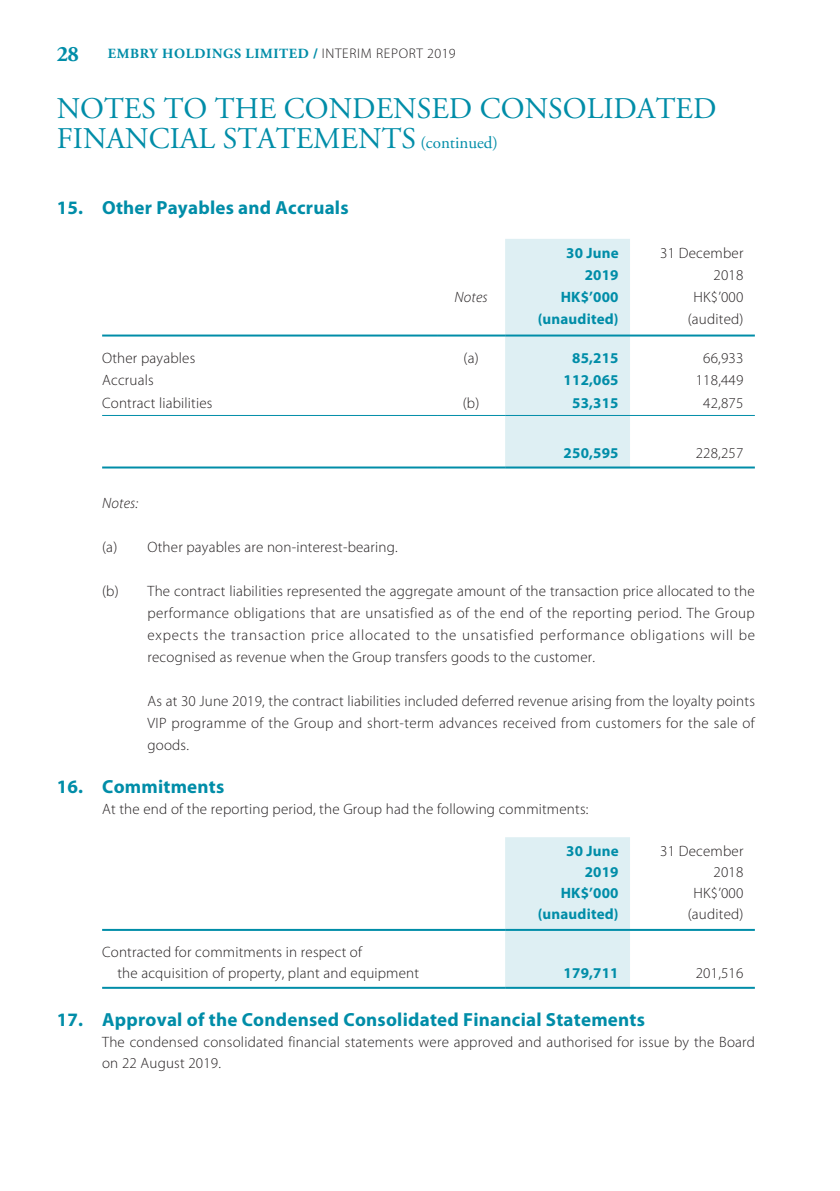
<style>
.page{position:relative;width:840px;height:1191px;background:#fff}
.page>*{position:absolute;margin:0;border:0;box-sizing:border-box;transform-origin:0 0}
.t1{font:30px/30px "Adobe Garamond Pro";color:#008da8}
.t2{font:700 22px "Adobe Garamond Pro";color:#008da8}
.t3{font:700 19px "Myriad Pro";letter-spacing:.01em;color:#008da8}
.t4{font:300 15px/22px "Myriad Pro";letter-spacing:.015em;color:#231f20;text-align:right}
.t5{font:700 15px/22px "Myriad Pro";letter-spacing:.01em;color:#008da8;text-align:right}
.t6{font:italic 300 15px "Myriad Pro";letter-spacing:.01em;color:#231f20}
.t7{font:700 14px "Adobe Garamond Pro";letter-spacing:.045em;color:#008da8}
.s1{font-family:"Myriad Pro"}
.s2{font-family:"Myriad Pro";font-weight:300;color:#231f20}
.s3{font-size:17px}
</style>
<div class="page">
<div style="left:505px;top:239px;width:124px;height:227px;background:#deeff3"></div>
<hr style="left:102px;top:334px;width:335px;height:2px;background:#008da8">
<hr style="left:437px;top:334px;width:68px;height:2px;background:#008da8">
<hr style="left:505px;top:334px;width:124px;height:2px;background:#008da8">
<hr style="left:629px;top:334px;width:125px;height:2px;background:#008da8">
<hr style="left:102px;top:415px;width:335px;height:1px;background:#008da8">
<hr style="left:437px;top:415px;width:68px;height:1px;background:#008da8">
<hr style="left:505px;top:415px;width:124px;height:1px;background:#008da8">
<hr style="left:629px;top:415px;width:125px;height:1px;background:#008da8">
<hr style="left:102px;top:466px;width:335px;height:2px;background:#008da8">
<hr style="left:437px;top:466px;width:68px;height:2px;background:#008da8">
<hr style="left:505px;top:466px;width:124px;height:2px;background:#008da8">
<hr style="left:629px;top:466px;width:125px;height:2px;background:#008da8">
<div style="left:505px;top:837px;width:124px;height:149px;background:#deeff3"></div>
<hr style="left:102px;top:929px;width:403px;height:2px;background:#008da8">
<hr style="left:505px;top:929px;width:124px;height:2px;background:#008da8">
<hr style="left:629px;top:929px;width:125px;height:2px;background:#008da8">
<hr style="left:102px;top:986px;width:403px;height:2px;background:#008da8">
<hr style="left:505px;top:986px;width:124px;height:2px;background:#008da8">
<hr style="left:629px;top:986px;width:125px;height:2px;background:#008da8">
<h2 class="t2" style="left:57px;top:40px;width:24px">28</h2>
<p class="t7" style="left:108px;top:45px;width:349px">EMBRY HOLDINGS LIMITED <span class="s1">/</span> <span class="s2">INTERIM REPORT 2019</span></p>
<h1 class="t1" style="left:57px;top:93px;width:660px">NOTES TO THE CONDENSED CONSOLIDATED<br>FINANCIAL STATEMENTS <span class="s3">(continued)</span></h1>
<p class="t3" style="left:57px;top:201px;width:293px">15. Other Payables and Accruals</p>
<p class="t5" style="left:566px;top:244px;width:54px">30 June<br>2019</p>
<p class="t4" style="left:660px;top:243px;width:85px">31 December<br>2018</p>
<p class="t6" style="left:454px;top:292px;width:35px">Notes</p>
<p class="t5" style="left:560px;top:288px;width:59px">HK$’000</p>
<p class="t4" style="left:693px;top:287px;width:51px">HK$’000</p>
<p class="t5" style="left:537px;top:310px;width:82px">(unaudited)</p>
<p class="t4" style="left:687px;top:309px;width:57px">(audited)</p>
<p class="t4" style="left:102px;top:348px;width:95px">Other payables</p>
<p class="t4" style="left:463px;top:348px;width:17px">(a)</p>
<p class="t5" style="left:571px;top:349px;width:48px">85,215</p>
<p class="t4" style="left:702px;top:348px;width:42px">66,933</p>
<p class="t4" style="left:102px;top:370px;width:53px">Accruals</p>
<p class="t5" style="left:563px;top:371px;width:56px">112,065</p>
<p class="t4" style="left:695px;top:370px;width:49px">118,449</p>
<p class="t4" style="left:102px;top:392px;width:112px">Contract liabilities</p>
<p class="t4" style="left:462px;top:392px;width:18px">(b)</p>
<p class="t5" style="left:571px;top:393px;width:48px">53,315</p>
<p class="t4" style="left:702px;top:392px;width:42px">42,875</p>
<p class="t5" style="left:563px;top:443px;width:56px">250,595</p>
<p class="t4" style="left:695px;top:442px;width:49px">228,257</p>
<p class="t6" style="left:102px;top:497px;width:38px">Notes:</p>
<p class="t4" style="left:102px;top:537px;width:297px">(a) Other payables are non-interest-bearing.</p>
<p class="t4" style="left:147px;top:581px;width:608px;text-align:justify;text-indent:-45px">(b) The contract liabilities represented the aggregate amount of the transaction price allocated to the performance obligations that are unsatisfied as of the end of the reporting period. The Group expects the transaction price allocated to the unsatisfied performance obligations will be recognised as revenue when the Group transfers goods to the customer.</p>
<p class="t4" style="left:147px;top:691px;width:608px;text-align:justify">As at 30 June 2019, the contract liabilities included deferred revenue arising from the loyalty points VIP programme of the Group and short-term advances received from customers for the sale of goods.</p>
<p class="t3" style="left:57px;top:779px;width:169px">16. Commitments</p>
<p class="t4" style="left:102px;top:799px;width:487px">At the end of the reporting period, the Group had the following commitments:</p>
<p class="t5" style="left:566px;top:841px;width:54px;line-height:21px">30 June<br>2019</p>
<p class="t4" style="left:660px;top:841px;width:85px;line-height:21px">31 December<br>2018</p>
<p class="t5" style="left:560px;top:883px;width:59px">HK$’000</p>
<p class="t4" style="left:693px;top:883px;width:51px">HK$’000</p>
<p class="t5" style="left:537px;top:904px;width:82px">(unaudited)</p>
<p class="t4" style="left:687px;top:904px;width:57px">(audited)</p>
<p class="t4" style="left:117px;top:942px;width:303px;line-height:21px;text-align:left;text-indent:-15px">Contracted for commitments in respect of<br>the acquisition of property, plant and equipment</p>
<p class="t5" style="left:563px;top:963px;width:56px">179,711</p>
<p class="t4" style="left:695px;top:963px;width:49px">201,516</p>
<p class="t3" style="left:57px;top:1012px;width:589px">17. Approval of the Condensed Consolidated Financial Statements</p>
<p class="t4" style="left:102px;top:1032px;width:654px;line-height:21px;text-align:left">The condensed consolidated financial statements were approved and authorised for issue by the Board on 22 August 2019.</p>
</div>
